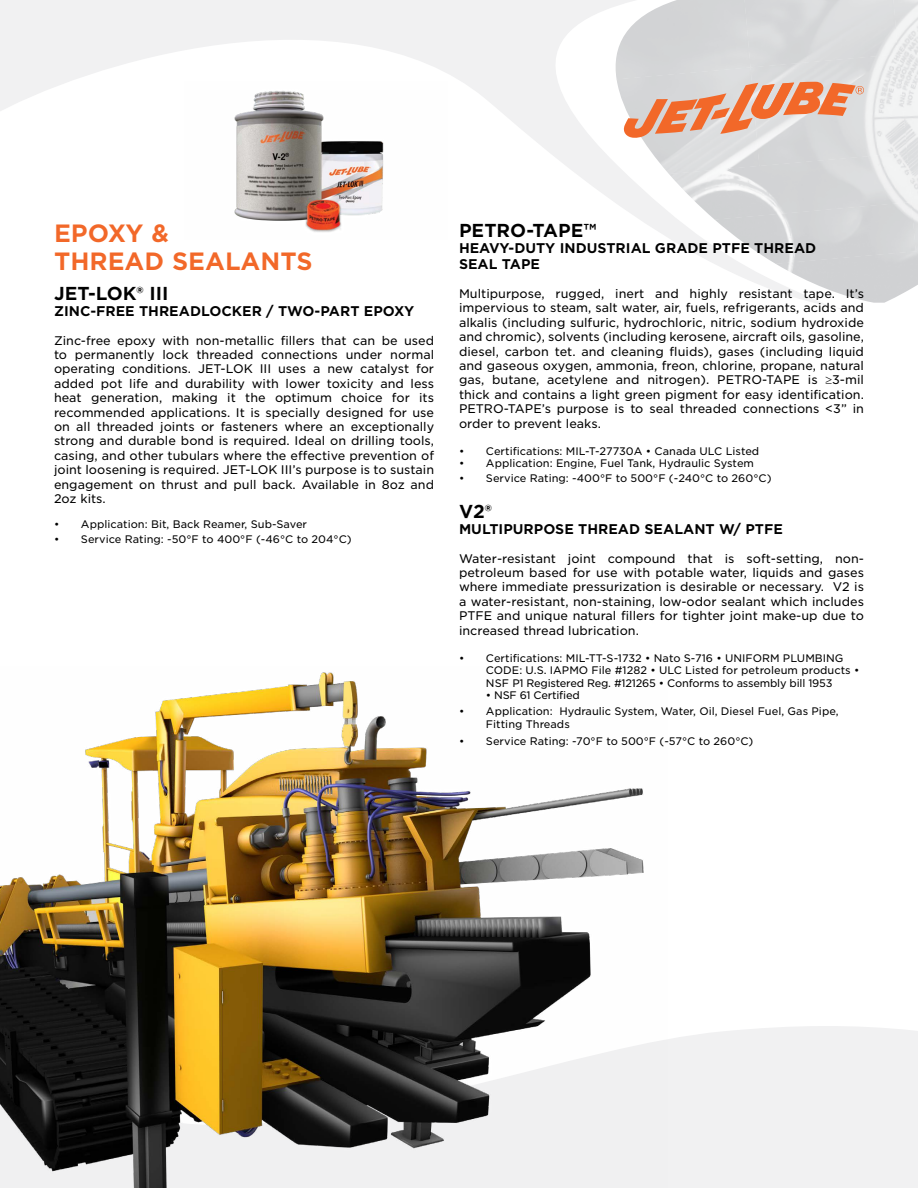
<style>
.page{position:relative;width:918px;height:1188px;background:#fff}
.page>*{position:absolute;margin:0;border:0;box-sizing:border-box;transform-origin:0 0}
.t1{font:700 24px/28.8px "Gotham Office";color:#f26829}
.t2{font:700 18px "Gotham S Sm";color:#000}
.t3{font:700 13.5px/16.2px "Gotham S Sm";color:#000}
.t4{font:12px/14.4px "Gotham S Sm";color:#000;text-align:justify}
.t5{font:10.5px/12.6px "Gotham S Sm";color:#000}
.t6{font:10.5px "Gotham S Sm";letter-spacing:-.02em;color:#000}
</style>
<div class="page">
<img style="left:866px;top:0;width:27px;height:54px">
<img style="left:893px;top:0;width:25px;height:251px">
<img style="left:866px;top:54px;width:41px;height:99px">
<img style="left:866px;top:153px;width:46px;height:49px">
<img style="left:866px;top:202px;width:50px;height:49px">
<img style="left:866px;top:251px;width:52px;height:52px">
<svg style="left:0;top:0;width:866px;height:310px"></svg>
<div style="left:667px;top:1026px;width:251px;height:162px;background:#f1f1f2"></div>
<img style="left:0;top:672px;width:667px;height:516px">
<svg style="left:622px;top:82px;width:242px;height:56px;background:#e2b19a"></svg>
<img style="left:185px;top:82px;width:262px;height:157px">
<h1 class="t1" style="left:54px;top:218px;width:260px">EPOXY &amp;<br>THREAD SEALANTS</h1>
<h2 class="t2" style="left:54px;top:281px;width:116px">JET-LOK® III</h2>
<p class="t3" style="left:54px;top:303px;width:362px">ZINC-FREE THREADLOCKER / TWO-PART EPOXY</p>
<p class="t4" style="left:54px;top:333px;width:382px">Zinc-free epoxy with non-metallic fillers that can be used to permanently lock threaded connections under normal operating conditions. JET-LOK III uses a new catalyst for added pot life and durability with lower toxicity and less heat generation, making it the optimum choice for its recommended applications. It is specially designed for use on all threaded joints or fasteners where an exceptionally strong and durable bond is required. Ideal on drilling tools, casing, and other tubulars where the effective prevention of joint loosening is required. JET-LOK III’s purpose is to sustain engagement on thrust and pull back. Available in 8oz and 2oz kits.</p>
<p class="t5" style="left:54px;top:518px;width:255px">• Application: Bit, Back Reamer, Sub-Saver</p>
<p class="t5" style="left:54px;top:532px;width:299px">• Service Rating: -50°F to 400°F (-46°C to 204°C)</p>
<h2 class="t2" style="left:459px;top:218px;width:139px">PETRO-TAPE™</h2>
<p class="t3" style="left:459px;top:240px;width:359px">HEAVY-DUTY INDUSTRIAL GRADE PTFE THREAD<br>SEAL TAPE</p>
<p class="t4" style="left:459px;top:286px;width:407px">Multipurpose, rugged, inert and highly resistant tape. It’s impervious to steam, salt water, air, fuels, refrigerants, acids and alkalis (including sulfuric, hydrochloric, nitric, sodium hydroxide and chromic), solvents (including kerosene, aircraft oils, gasoline, diesel, carbon tet. and cleaning fluids), gases (including liquid and gaseous oxygen, ammonia, freon, chlorine, propane, natural gas, butane, acetylene and nitrogen). PETRO-TAPE is ≥3-mil thick and contains a light green pigment for easy identification.<br>PETRO-TAPE’s purpose is to seal threaded connections &lt;3” in order to prevent leaks.</p>
<p class="t5" style="left:459px;top:444px;width:302px">• Certifications: MIL-T-27730A • Canada ULC Listed</p>
<p class="t5" style="left:459px;top:457px;width:297px">• Application: Engine, Fuel Tank, Hydraulic System</p>
<p class="t5" style="left:459px;top:471px;width:314px">• Service Rating: -400°F to 500°F (-240°C to 260°C)</p>
<h2 class="t2" style="left:459px;top:499px;width:35px">V2®</h2>
<p class="t3" style="left:459px;top:521px;width:325px">MULTIPURPOSE THREAD SEALANT W/ PTFE</p>
<p class="t4" style="left:459px;top:551px;width:407px">Water-resistant joint compound that is soft-setting, non&shy;petroleum based for use with potable water, liquids and gases where immediate pressurization is desirable or necessary. V2 is a water-resistant, non-staining, low-odor sealant which includes PTFE and unique natural fillers for tighter joint make-up due to increased thread lubrication.</p>
<p class="t5" style="left:486px;top:651px;width:375px;text-indent:-27px">• Certifications: MIL-TT-S-1732 • Nato S-716 • UNIFORM PLUMBING<br>CODE: U.S. IAPMO File #1282 • ULC Listed for petroleum products •<br>NSF P1 Registered Reg. #121265 • Conforms to assembly bill 1953</p>
<p class="t6" style="left:486px;top:689px;width:95px">• NSF 61 Certified</p>
<p class="t5" style="left:486px;top:705px;width:354px;text-indent:-27px">• Application: Hydraulic System, Water, Oil, Diesel Fuel, Gas Pipe,<br>Fitting Threads</p>
<p class="t5" style="left:459px;top:735px;width:296px">• Service Rating: -70°F to 500°F (-57°C to 260°C)</p>
</div>
